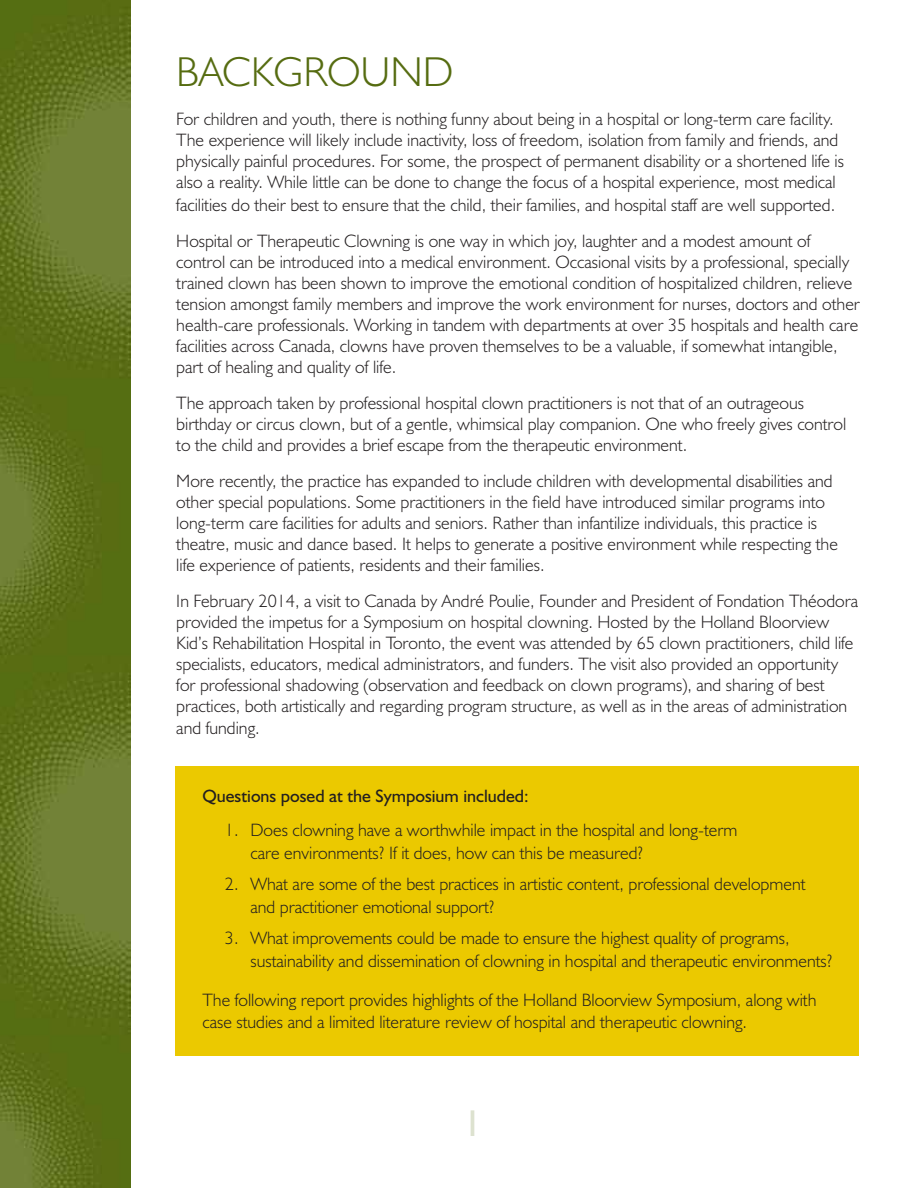
<style>
.page{position:relative;width:918px;height:1188px;background:#fff}
.page>*{position:absolute;margin:0;border:0;box-sizing:border-box;transform-origin:0 0}
.t1{font:300 42px "Humanist 521 BT";color:#566c11}
.t2{font:37.5px "Humanist 521 BT";color:#dde2cf}
.t3{font:300 18px/21px "Humanist 521 BT";color:#231f20}
.t4{font:18px "Humanist 521 BT";color:#231f20}
</style>
<div class="page">
<img style="left:0;top:0;width:130px;height:1188px">
<div style="left:176px;top:767px;width:684px;height:289px;background:#ebc900"></div>
<h1 class="t1" style="left:176px;top:46px;width:279px">BACKGROUND</h1>
<p class="t3" style="left:176px;top:108px;width:669px;line-height:21.5px">For children and youth, there is nothing funny about being in a hospital or long-term care facility.<br>The experience will likely include inactivity, loss of freedom, isolation from family and friends, and physically painful procedures. For some, the prospect of permanent disability or a shortened life is also a reality. While little can be done to change the focus of a hospital experience, most medical facilities do their best to ensure that the child, their families, and hospital staff are well supported.</p>
<p class="t3" style="left:176px;top:230px;width:685px">Hospital or Therapeutic Clowning is one way in which joy, laughter and a modest amount of control can be introduced into a medical environment. Occasional visits by a professional, specially trained clown has been shown to improve the emotional condition of hospitalized children, relieve tension amongst family members and improve the work environment for nurses, doctors and other health-care professionals. Working in tandem with departments at over 35 hospitals and health care facilities across Canada, clowns have proven themselves to be a valuable, if somewhat intangible, part of healing and quality of life.</p>
<p class="t3" style="left:176px;top:392px;width:671px">The approach taken by professional hospital clown practitioners is not that of an outrageous birthday or circus clown, but of a gentle, whimsical play companion. One who freely gives control to the child and provides a brief escape from the therapeutic environment.</p>
<p class="t3" style="left:176px;top:470px;width:663px">More recently, the practice has expanded to include children with developmental disabilities and other special populations. Some practitioners in the field have introduced similar programs into long-term care facilities for adults and seniors. Rather than infantilize individuals, this practice is theatre, music and dance based. It helps to generate a positive environment while respecting the life experience of patients, residents and their families.</p>
<p class="t3" style="left:176px;top:590px;width:683px">In February 2014, a visit to Canada by André Poulie, Founder and President of Fondation Théodora provided the impetus for a Symposium on hospital clowning. Hosted by the Holland Bloorview Kid’s Rehabilitation Hospital in Toronto, the event was attended by 65 clown practitioners, child life specialists, educators, medical administrators, and funders. The visit also provided an opportunity for professional shadowing (observation and feedback on clown programs), and sharing of best practices, both artistically and regarding program structure, as well as in the areas of administration and funding.</p>
<p class="t4" style="left:202px;top:784px;width:328px">Questions posed at the Symposium included:</p>
<p class="t3" style="left:250px;top:818px;width:488px;line-height:22.5px;text-indent:-26px">1. Does clowning have a worthwhile impact in the hospital and long-term care environments? If it does, how can this be measured?</p>
<p class="t3" style="left:250px;top:872px;width:556px;line-height:22.5px;text-indent:-26px">2. What are some of the best practices in artistic content, professional development and practitioner emotional support?</p>
<p class="t3" style="left:250px;top:926px;width:584px;line-height:22.5px;text-indent:-26px">3. What improvements could be made to ensure the highest quality of programs, sustainability and dissemination of clowning in hospital and therapeutic environments?</p>
<p class="t3" style="left:202px;top:988px;width:615px;line-height:22.5px">The following report provides highlights of the Holland Bloorview Symposium, along with case studies and a limited literature review of hospital and therapeutic clowning.</p>
<h2 class="t2" style="left:463px;top:1100px;width:20px">1</h2>
</div>
